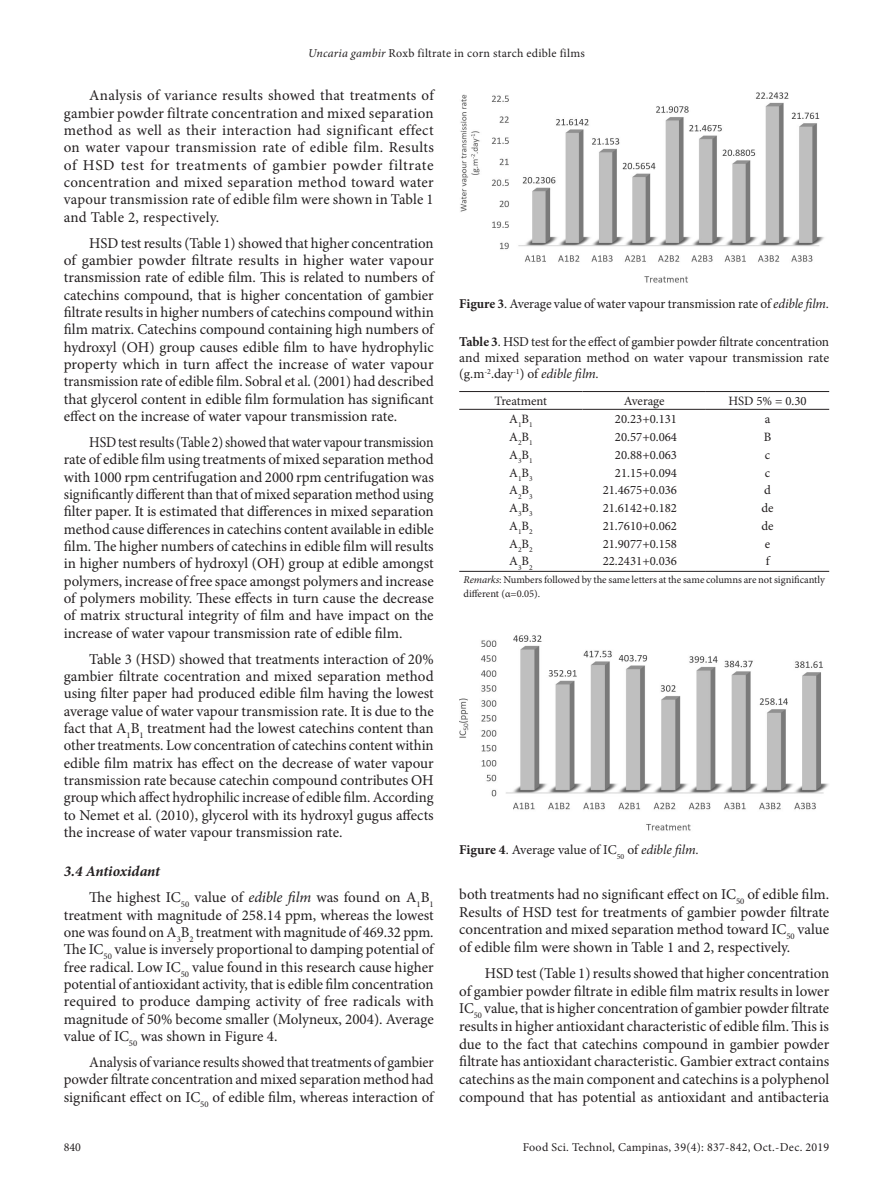
<style>
.page{position:relative;width:893px;height:1191px;background:#fff}
.page>*{position:absolute;margin:0;border:0;box-sizing:border-box;transform-origin:0 0}
.Paragraph{font:15px/17.4px "Minion Pro";color:#231f20;text-align:justify}
.Paragraph-2{font:15px/17.4px "Minion Pro";color:#231f20;text-align:justify;scale:.92 1}
.Paragraph-3{font:15px/17.4px "Minion Pro";color:#231f20;text-align:justify;scale:.95 1}
.Heading2{font:italic 700 15px "Minion Pro";letter-spacing:-.005em;color:#231f20}
.TableTitle{font:13.5px/16.2px "Minion Pro";letter-spacing:.005em;color:#231f20;text-align:justify}
.FigureCaption{font:13.5px "Minion Pro";letter-spacing:-.005em;color:#231f20}
.TableBody{font:12.75px "Minion Pro";color:#231f20}
.TableHead{font:12.75px "Minion Pro";letter-spacing:-.005em;color:#231f20}
.t1{font:12px "Minion Pro";letter-spacing:.025em;color:#231f20}
.TableFootnote{font:10.5px/13.5px "Minion Pro";letter-spacing:-.005em;color:#231f20}
.s1{font-style:italic}
.s2{font-weight:700}
</style>
<div class="page">
<img style="left:460px;top:92px;width:364px;height:191px">
<hr style="left:459px;top:391px;width:124px;height:1px;background:#231f20">
<hr style="left:583px;top:391px;width:123px;height:1px;background:#231f20">
<hr style="left:706px;top:391px;width:123px;height:1px;background:#231f20">
<hr style="left:459px;top:409px;width:124px;height:1px;background:#231f20">
<hr style="left:583px;top:409px;width:123px;height:1px;background:#231f20">
<hr style="left:706px;top:409px;width:123px;height:1px;background:#231f20">
<hr style="left:459px;top:571px;width:124px;height:1px;background:#231f20">
<hr style="left:583px;top:571px;width:123px;height:1px;background:#231f20">
<hr style="left:706px;top:571px;width:123px;height:1px;background:#231f20">
<img style="left:459px;top:635px;width:370px;height:196px">
<p class="t1" style="left:308px;top:45px;width:278px"><span class="s1">Uncaria gambir</span> Roxb filtrate in corn starch edible films</p>
<p class="Paragraph" style="left:64px;top:87px;width:372px;text-indent:26px">Analysis of variance results showed that treatments of gambier powder filtrate concentration and mixed separation method as well as their interaction had significant effect on water vapour transmission rate of edible film. Results of HSD test for treatments of gambier powder filtrate concentration and mixed separation method toward water vapour transmission rate of edible film were shown in Table 1 and Table 2, respectively.</p>
<p class="Paragraph" style="left:64px;top:234px;width:372px;text-indent:26px">HSD test results (Table 1) showed that higher concentration of gambier powder filtrate results in higher water vapour transmission rate of edible film. This is related to numbers of catechins compound, that is higher concentation of gambier filtrate results in higher numbers of catechins compound within film matrix. Catechins compound containing high numbers of hydroxyl (OH) group causes edible film to have hydrophylic property which in turn affect the increase of water vapour transmission rate of edible film. Sobral et al. (2001) had described that glycerol content in edible film formulation has significant effect on the increase of water vapour transmission rate.</p>
<p class="Paragraph-2" style="left:64px;top:433px;width:404px;text-indent:26px">HSD test results (Table 2) showed that water vapour transmission rate of edible film using treatments of mixed separation method with 1000 rpm centrifugation and 2000 rpm centrifugation was significantly different than that of mixed separation method using filter paper. It is estimated that differences in mixed separation method cause differences in catechins content available in edible film. The higher numbers of catechins in edible film will results in higher numbers of hydroxyl (OH) group at edible amongst polymers, increase of free space amongst polymers and increase of polymers mobility. These effects in turn cause the decrease of matrix structural integrity of film and have impact on the increase of water vapour transmission rate of edible film.</p>
<p class="Paragraph" style="left:64px;top:650px;width:371px;text-indent:26px">Table 3 (HSD) showed that treatments interaction of 20% gambier filtrate cocentration and mixed separation method using filter paper had produced edible film having the lowest average value of water vapour transmission rate. It is due to the fact that A<sub>1</sub>B<sub>1</sub> treatment had the lowest catechins content than other treatments. Low concentration of catechins content within edible film matrix has effect on the decrease of water vapour transmission rate because catechin compound contributes OH group which affect hydrophilic increase of edible film. According to Nemet et al. (2010), glycerol with its hydroxyl gugus affects the increase of water vapour transmission rate.</p>
<p class="Heading2" style="left:64px;top:861px;width:98px">3.4 Antioxidant</p>
<p class="Paragraph" style="left:64px;top:889px;width:372px;text-indent:26px">The highest IC<sub>50</sub> value of <span class="s1">edible film</span> was found on A<sub>1</sub>B<sub>1 </sub>treatment with magnitude of 258.14 ppm, whereas the lowest one was found on A<sub>3</sub>B<sub>2</sub> treatment with magnitude of 469.32 ppm.<br>The IC<sub>50</sub> value is inversely proportional to damping potential of free radical. Low IC<sub>50</sub> value found in this research cause higher potential of antioxidant activity, that is edible film concentration required to produce damping activity of free radicals with magnitude of 50% become smaller (Molyneux, 2004). Average value of IC<sub>50</sub> was shown in Figure 4.</p>
<p class="Paragraph-3" style="left:64px;top:1053px;width:391px;text-indent:26px">Analysis of variance results showed that treatments of gambier powder filtrate concentration and mixed separation method had significant effect on IC<sub>50</sub> of edible film, whereas interaction of</p>
<p class="FigureCaption" style="left:459px;top:295px;width:371px"><span class="s2">Figure 3</span>. Average value of water vapour transmission rate of <span class="s1">edible film.</span></p>
<p class="TableTitle" style="left:459px;top:334px;width:371px"><span class="s2">Table 3</span>. HSD test for the effect of gambier powder filtrate concentration and mixed separation method on water vapour transmission rate (g.m<sup>-2</sup>.day<sup>-1</sup>) of <span class="s1">edible film.</span></p>
<p class="TableHead" style="left:495px;top:392px;width:54px">Treatment</p>
<p class="TableHead" style="left:624px;top:392px;width:42px">Average</p>
<p class="TableHead" style="left:728px;top:392px;width:80px">HSD 5% = 0.30</p>
<p class="TableBody" style="left:509px;top:410px;width:25px">A<sub>1</sub>B<sub>1</sub></p>
<p class="TableBody" style="left:615px;top:410px;width:64px">20.23+0.131</p>
<p class="TableBody" style="left:765px;top:410px;width:7px">a</p>
<p class="TableBody" style="left:509px;top:428px;width:25px">A<sub>2</sub>B<sub>1</sub></p>
<p class="TableBody" style="left:615px;top:428px;width:64px">20.57+0.064</p>
<p class="TableBody" style="left:764px;top:428px;width:9px">B</p>
<p class="TableBody" style="left:509px;top:446px;width:25px">A<sub>3</sub>B<sub>1</sub></p>
<p class="TableBody" style="left:615px;top:446px;width:64px">20.88+0.063</p>
<p class="TableBody" style="left:765px;top:446px;width:7px">c</p>
<p class="TableBody" style="left:509px;top:464px;width:25px">A<sub>1</sub>B<sub>3</sub></p>
<p class="TableBody" style="left:615px;top:464px;width:64px">21.15+0.094</p>
<p class="TableBody" style="left:765px;top:464px;width:7px">c</p>
<p class="TableBody" style="left:509px;top:482px;width:25px">A<sub>2</sub>B<sub>3</sub></p>
<p class="TableBody" style="left:603px;top:482px;width:76px">21.4675+0.036</p>
<p class="TableBody" style="left:764px;top:482px;width:8px">d</p>
<p class="TableBody" style="left:509px;top:499px;width:25px">A<sub>3</sub>B<sub>3</sub></p>
<p class="TableBody" style="left:603px;top:499px;width:76px">21.6142+0.182</p>
<p class="TableBody" style="left:761px;top:499px;width:14px">de</p>
<p class="TableBody" style="left:509px;top:517px;width:25px">A<sub>1</sub>B<sub>2</sub></p>
<p class="TableBody" style="left:603px;top:517px;width:76px">21.7610+0.062</p>
<p class="TableBody" style="left:761px;top:517px;width:14px">de</p>
<p class="TableBody" style="left:509px;top:535px;width:25px">A<sub>2</sub>B<sub>2</sub></p>
<p class="TableBody" style="left:603px;top:535px;width:76px">21.9077+0.158</p>
<p class="TableBody" style="left:765px;top:535px;width:7px">e</p>
<p class="TableBody" style="left:509px;top:553px;width:25px">A<sub>3</sub>B<sub>2</sub></p>
<p class="TableBody" style="left:603px;top:553px;width:76px">22.2431+0.036</p>
<p class="TableBody" style="left:766px;top:553px;width:5px">f</p>
<p class="TableFootnote" style="left:463px;top:573px;width:363px"><span class="s1">Remarks</span>: Numbers followed by the same letters at the same columns are not significantly different (α=0.05).</p>
<p class="FigureCaption" style="left:459px;top:841px;width:241px"><span class="s2">Figure 4</span>. Average value of IC<sub>50</sub> of <span class="s1">edible film.</span></p>
<p class="Paragraph" style="left:459px;top:885px;width:371px">both treatments had no significant effect on IC<sub>50</sub> of edible film.<br>Results of HSD test for treatments of gambier powder filtrate concentration and mixed separation method toward IC<sub>50</sub> value of edible film were shown in Table 1 and 2, respectively.</p>
<p class="Paragraph" style="left:459px;top:964px;width:372px;text-indent:26px">HSD test (Table 1) results showed that higher concentration of gambier powder filtrate in edible film matrix results in lower IC<sub>50</sub> value, that is higher concentration of gambier powder filtrate results in higher antioxidant characteristic of edible film. This is due to the fact that catechins compound in gambier powder filtrate has antioxidant characteristic. Gambier extract contains catechins as the main component and catechins is a polyphenol compound that has potential as antioxidant and antibacteria</p>
<p class="t1" style="left:523px;top:1139px;width:308px">Food Sci. Technol, Campinas, 39(4): 837-842, Oct.-Dec. 2019</p>
</div>
